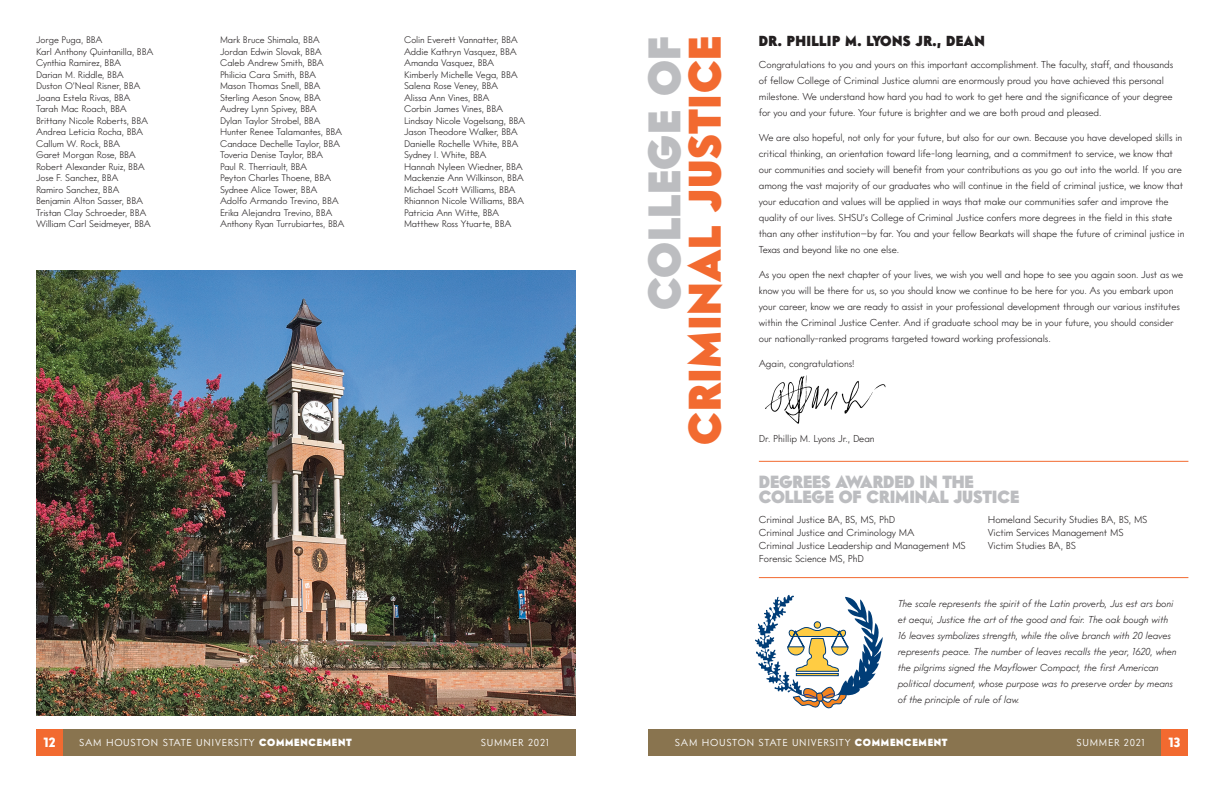
<style>
.page{position:relative;width:1224px;height:792px;background:#fff}
.page>*{position:absolute;margin:0;border:0;box-sizing:border-box;transform-origin:0 0}
.t1{font:900 44px "Intervogue";letter-spacing:.01em;color:#f26a30}
.t2{font:900 44px "Intervogue";letter-spacing:.01em;color:#bcbdc0}
.t3{font:900 17px "Intervogue";letter-spacing:-.01em;color:#bcbdc0}
.t4{font:900 14px "Intervogue";letter-spacing:.025em;color:#231f20}
.t5{font:900 13px "Intervogue";color:#fff}
.t6{font:300 10px/16px "Intervogue";letter-spacing:-.01em;color:#231f20}
.t7{font:10px/16px "Intervogue Light Oblq";letter-spacing:-.01em;color:#231f20}
.t8{font:10px "Intervogue";letter-spacing:.07em;color:#fff}
.names{font:300 9.5px "Intervogue";letter-spacing:-.01em;color:#231f20}
.s1{font-weight:900}
</style>
<div class="page">
<div style="left:648px;top:729px;width:540px;height:27px;background:#89744f"></div>
<div style="left:1161px;top:729px;width:27px;height:27px;background:#f26a30"></div>
<div style="left:36px;top:729px;width:540px;height:27px;background:#89744f"></div>
<div style="left:36px;top:729px;width:27px;height:27px;background:#f26a30"></div>
<img style="left:765px;top:375px;width:121px;height:49px">
<svg style="left:755px;top:595px;width:128px;height:114px"></svg>
<hr style="left:759px;top:577px;width:429px;height:1px;background:#f26a30">
<hr style="left:759px;top:461px;width:429px;height:1px;background:#f26a30">
<img style="left:36px;top:270px;width:540px;height:446px">
<p class="names" style="left:36px;top:34px;width:68px">Jorge Puga, BBA</p>
<p class="names" style="left:36px;top:45px;width:119px">Karl Anthony Quintanilla, BBA</p>
<p class="names" style="left:36px;top:57px;width:87px">Cynthia Ramirez, BBA</p>
<p class="names" style="left:36px;top:68px;width:89px">Darian M. Riddle, BBA</p>
<p class="names" style="left:36px;top:80px;width:106px">Duston O’Neal Risner, BBA</p>
<p class="names" style="left:36px;top:91px;width:96px">Joana Estela Rivas, BBA</p>
<p class="names" style="left:36px;top:103px;width:92px">Tarah Mac Roach, BBA</p>
<p class="names" style="left:36px;top:114px;width:114px">Brittany Nicole Roberts, BBA</p>
<p class="names" style="left:36px;top:126px;width:109px">Andrea Leticia Rocha, BBA</p>
<p class="names" style="left:36px;top:137px;width:86px">Callum W. Rock, BBA</p>
<p class="names" style="left:36px;top:149px;width:102px">Garet Morgan Rose, BBA</p>
<p class="names" style="left:36px;top:160px;width:110px">Robert Alexander Ruiz, BBA</p>
<p class="names" style="left:36px;top:172px;width:84px">Jose F. Sanchez, BBA</p>
<p class="names" style="left:36px;top:183px;width:85px">Ramiro Sanchez, BBA</p>
<p class="names" style="left:36px;top:195px;width:109px">Benjamin Alton Sasser, BBA</p>
<p class="names" style="left:36px;top:206px;width:112px">Tristan Clay Schroeder, BBA</p>
<p class="names" style="left:36px;top:218px;width:116px">William Carl Seidmeyer, BBA</p>
<p class="names" style="left:220px;top:34px;width:101px">Mark Bruce Shimala, BBA</p>
<p class="names" style="left:220px;top:45px;width:103px">Jordan Edwin Slovak, BBA</p>
<p class="names" style="left:220px;top:57px;width:105px">Caleb Andrew Smith, BBA</p>
<p class="names" style="left:220px;top:68px;width:98px">Philicia Cara Smith, BBA</p>
<p class="names" style="left:220px;top:80px;width:102px">Mason Thomas Snell, BBA</p>
<p class="names" style="left:220px;top:91px;width:102px">Sterling Aeson Snow, BBA</p>
<p class="names" style="left:220px;top:103px;width:99px">Audrey Lynn Spivey, BBA</p>
<p class="names" style="left:220px;top:114px;width:102px">Dylan Taylor Strobel, BBA</p>
<p class="names" style="left:220px;top:126px;width:124px">Hunter Renee Talamantes, BBA</p>
<p class="names" style="left:220px;top:137px;width:122px">Candace Dechelle Taylor, BBA</p>
<p class="names" style="left:220px;top:149px;width:105px">Toveria Denise Taylor, BBA</p>
<p class="names" style="left:220px;top:160px;width:89px">Paul R. Therriault, BBA</p>
<p class="names" style="left:220px;top:172px;width:113px">Peyton Charles Thoene, BBA</p>
<p class="names" style="left:220px;top:183px;width:99px">Sydnee Alice Tower, BBA</p>
<p class="names" style="left:220px;top:195px;width:120px">Adolfo Armando Trevino, BBA</p>
<p class="names" style="left:220px;top:206px;width:114px">Erika Alejandra Trevino, BBA</p>
<p class="names" style="left:220px;top:218px;width:126px">Anthony Ryan Turrubiartes, BBA</p>
<p class="names" style="left:404px;top:34px;width:115px">Colin Everett Vannatter, BBA</p>
<p class="names" style="left:404px;top:45px;width:114px">Addie Kathryn Vasquez, BBA</p>
<p class="names" style="left:404px;top:57px;width:92px">Amanda Vasquez, BBA</p>
<p class="names" style="left:404px;top:68px;width:115px">Kimberly Michelle Vega, BBA</p>
<p class="names" style="left:404px;top:80px;width:96px">Salena Rose Veney, BBA</p>
<p class="names" style="left:404px;top:91px;width:87px">Alissa Ann Vines, BBA</p>
<p class="names" style="left:404px;top:103px;width:101px">Corbin James Vines, BBA</p>
<p class="names" style="left:404px;top:114px;width:123px">Lindsay Nicole Vogelsang, BBA</p>
<p class="names" style="left:404px;top:126px;width:116px">Jason Theodore Walker, BBA</p>
<p class="names" style="left:404px;top:137px;width:116px">Danielle Rochelle White, BBA</p>
<p class="names" style="left:404px;top:149px;width:84px">Sydney I. White, BBA</p>
<p class="names" style="left:404px;top:160px;width:120px">Hannah Nyleen Wiedner, BBA</p>
<p class="names" style="left:404px;top:172px;width:121px">Mackenzie Ann Wilkinson, BBA</p>
<p class="names" style="left:404px;top:183px;width:113px">Michael Scott Williams, BBA</p>
<p class="names" style="left:404px;top:195px;width:122px">Rhiannon Nicole Williams, BBA</p>
<p class="names" style="left:404px;top:206px;width:97px">Patricia Ann Witte, BBA</p>
<p class="names" style="left:404px;top:218px;width:109px">Matthew Ross Ytuarte, BBA</p>
<p class="t2" style="left:638px;top:310px;width:276px;rotate:-90deg">COLLEGE OF</p>
<p class="t1" style="left:678px;top:445px;width:410px;rotate:-90deg">CRIMINAL JUSTICE</p>
<p class="t4" style="left:759px;top:33px;width:227px">DR. PHILLIP M. LYONS JR., DEAN</p>
<p class="t6" style="left:759px;top:56px;width:416px">Congratulations to you and yours on this important accomplishment. The faculty, staff, and thousands of fellow College of Criminal Justice alumni are enormously proud you have achieved this personal milestone. We understand how hard you had to work to get here and the significance of your degree for you and your future. Your future is brighter and we are both proud and pleased.</p>
<p class="t6" style="left:759px;top:129px;width:427px">We are also hopeful, not only for your future, but also for our own. Because you have developed skills in critical thinking, an orientation toward life-long learning, and a commitment to service, we know that our communities and society will benefit from your contributions as you go out into the world. If you are among the vast majority of our graduates who will continue in the field of criminal justice, we know that your education and values will be applied in ways that make our communities safer and improve the quality of our lives. SHSU’s College of Criminal Justice confers more degrees in the field in this state than any other institution–by far. You and your fellow Bearkats will shape the future of criminal justice in Texas and beyond like no one else.</p>
<p class="t6" style="left:759px;top:266px;width:426px">As you open the next chapter of your lives, we wish you well and hope to see you again soon. Just as we know you will be there for us, so you should know we continue to be here for you. As you embark upon your career, know we are ready to assist in your professional development through our various institutes within the Criminal Justice Center. And if graduate school may be in your future, you should consider our nationally-ranked programs targeted toward working professionals.</p>
<p class="t6" style="left:759px;top:355px;width:97px">Again, congratulations!</p>
<p class="t6" style="left:759px;top:430px;width:117px">Dr. Phillip M. Lyons Jr., Dean</p>
<p class="t3" style="left:759px;top:471px;width:216px">DEGREES AWARDED IN THE</p>
<p class="t3" style="left:759px;top:486px;width:262px">COLLEGE OF CRIMINAL JUSTICE</p>
<p class="t6" style="left:759px;top:511px;width:138px">Criminal Justice BA, BS, MS, PhD</p>
<p class="t6" style="left:759px;top:524px;width:157px">Criminal Justice and Criminology MA</p>
<p class="t6" style="left:759px;top:537px;width:208px">Criminal Justice Leadership and Management MS</p>
<p class="t6" style="left:759px;top:550px;width:107px">Forensic Science MS, PhD</p>
<p class="t6" style="left:988px;top:513px;width:161px;line-height:13px">Homeland Security Studies BA, BS, MS<br>Victim Services Management MS<br>Victim Studies BA, BS</p>
<p class="t7" style="left:898px;top:595px;width:280px">The scale represents the spirit of the Latin proverb, Jus est ars boni et aequi, Justice the art of the good and fair. The oak bough with 16 leaves symbolizes strength, while the olive branch with 20 leaves represents peace. The number of leaves recalls the year, 1620, when the pilgrims signed the Mayflower Compact, the first American political document, whose purpose was to preserve order by means of the principle of rule of law.</p>
<h3 class="t5" style="left:43px;top:735px;width:14px">12</h3>
<p class="t8" style="left:79px;top:736px;width:274px">SAM HOUSTON STATE UNIVERSITY <span class="s1">COMMENCEMENT</span></p>
<p class="t8" style="left:481px;top:736px;width:70px">SUMMER 2021</p>
<p class="t8" style="left:675px;top:736px;width:274px">SAM HOUSTON STATE UNIVERSITY <span class="s1">COMMENCEMENT</span></p>
<p class="t8" style="left:1077px;top:736px;width:70px">SUMMER 2021</p>
<h3 class="t5" style="left:1168px;top:735px;width:14px">13</h3>
</div>
